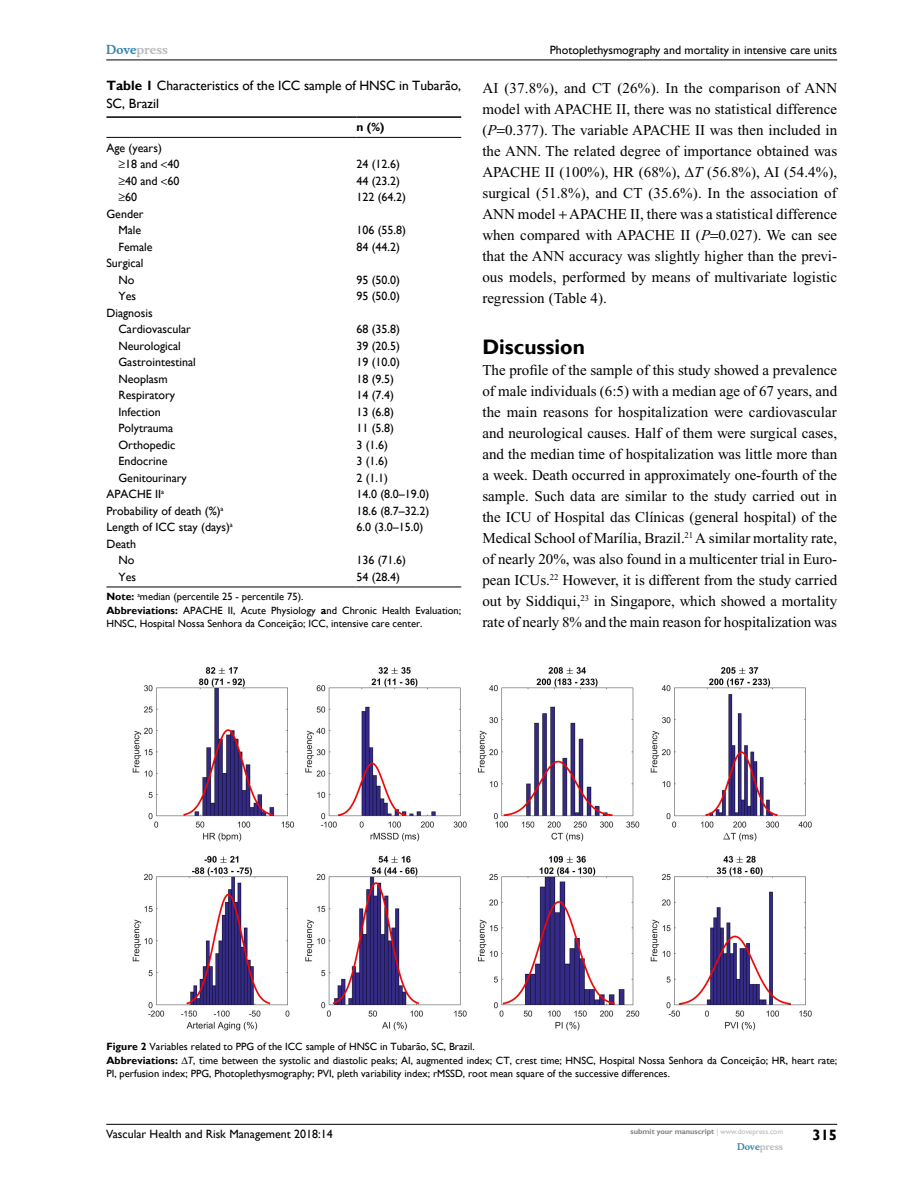
<style>
.page{position:relative;width:918px;height:1188px;background:#fff}
.page>*{position:absolute;margin:0;border:0;box-sizing:border-box;transform-origin:0 0}
.t1{font:700 21px "Gill Sans";color:#000}
.t2{font:15px/21px "Times New Roman";letter-spacing:-.005em;color:#000;text-align:justify}
.t3{font:700 15px "Gill Sans";color:#000}
.t4{font:13.5px/18px "Gill Sans";color:#000}
.t5{font:12px/16.5px "Gill Sans";color:#000}
.t6{font:700 12px "Musee";color:#b8babc}
.t7{font:700 12px "Gill Sans";color:#000}
.t8{font:10.5px/13.5px "Gill Sans";color:#000}
.t9{font:700 9px "Musee";color:#b8babc}
.t10{font:700 7.5px "Gill Sans";color:#808285}
.s1{color:#3785ad}
.s2{font-weight:700}
.s3{font-style:italic}
.s4{font-weight:400;color:#b8babc}
</style>
<div class="page">
<hr style="left:106px;top:1124px;width:731px;height:1px;background:#000">
<hr style="left:106px;top:60px;width:731px;height:1px;background:#000">
<hr style="left:106px;top:116px;width:250px;height:2px;background:#000">
<hr style="left:356px;top:116px;width:105px;height:2px;background:#000">
<hr style="left:106px;top:137px;width:250px;height:1px;background:#000">
<hr style="left:356px;top:137px;width:105px;height:1px;background:#000">
<hr style="left:106px;top:587px;width:250px;height:1px;background:#000">
<hr style="left:356px;top:587px;width:105px;height:1px;background:#000">
<img style="left:132px;top:667px;width:680px;height:364px">
<p class="t6" style="left:106px;top:43px;width:63px"><span class="s1">Dove</span>press</p>
<p class="t4" style="left:106px;top:77px;width:356px"><span class="s2">Table 1</span> Characteristics of the ICC sample of HNSC in Tubarão,<br>SC, Brazil</p>
<p class="t7" style="left:356px;top:120px;width:30px">n (%)</p>
<p class="t5" style="left:118px;top:140px;width:63px;text-indent:-12px">Age (years) ≥18 and 40 ≥40 and 60 ≥60</p>
<p class="t5" style="left:356px;top:156px;width:51px">24 (12.6)<br>44 (23.2)<br>122 (64.2)</p>
<p class="t5" style="left:118px;top:206px;width:36px;text-indent:-12px">Gender<br>Male<br>Female</p>
<p class="t5" style="left:106px;top:255px;width:39px;text-align:center">Surgical<br>No<br>Yes</p>
<p class="t5" style="left:118px;top:305px;width:79px;text-indent:-12px">Diagnosis<br>Cardiovascular<br>Neurological<br>Gastrointestinal<br>Neoplasm<br>Respiratory<br>Infection<br>Polytrauma<br>Orthopedic<br>Endocrine<br>Genitourinary</p>
<p class="t5" style="left:356px;top:222px;width:51px">106 (55.8)<br>84 (44.2)</p>
<p class="t5" style="left:356px;top:272px;width:45px">95 (50.0)<br>95 (50.0)</p>
<p class="t5" style="left:356px;top:321px;width:45px">68 (35.8)<br>39 (20.5)<br>19 (10.0)<br>18 (9.5)<br>14 (7.4)<br>13 (6.8)<br>11 (5.8)<br>3 (1.6)<br>3 (1.6)<br>2 (1.1)</p>
<p class="t5" style="left:106px;top:486px;width:59px">APACHE II<sup>a</sup></p>
<p class="t5" style="left:356px;top:486px;width:74px">14.0 (8.0–19.0)</p>
<p class="t5" style="left:106px;top:503px;width:119px">Probability of death (%)<sup>a</sup></p>
<p class="t5" style="left:356px;top:503px;width:74px">18.6 (8.7–32.2)</p>
<p class="t5" style="left:106px;top:519px;width:128px">Length of ICC stay (days)<sup>a</sup></p>
<p class="t5" style="left:356px;top:519px;width:68px">6.0 (3.0–15.0)</p>
<p class="t5" style="left:118px;top:536px;width:19px;text-indent:-12px">Death<br>No<br>Yes</p>
<p class="t5" style="left:356px;top:552px;width:51px">136 (71.6)<br>54 (28.4)</p>
<p class="t8" style="left:106px;top:590px;width:356px"><span class="s2">Note:</span> <sup>a</sup>median (percentile 25 - percentile 75).<br><span class="s2">Abbreviations:</span> APACHE II, Acute Physiology <span class="s2">a</span>nd Chronic Health Evaluation;<br>HNSC, Hospital Nossa Senhora da Conceição; ICC, intensive care center.</p>
<p class="t5" style="left:550px;top:42px;width:289px">Photoplethysmography and mortality in intensive care units</p>
<p class="t2" style="left:482px;top:77px;width:356px">AI (37.8%), and CT (26%). In the comparison of ANN model with APACHE II, there was no statistical difference (<span class="s3">P</span> 0.377). The variable APACHE II was then included in the ANN. The related degree of importance obtained was APACHE II (100%), HR (68%), ∆<span class="s3">T</span> (56.8%), AI (54.4%), surgical (51.8%), and CT (35.6%). In the association of ANN model APACHE II, there was a statistical difference when compared with APACHE II (<span class="s3">P</span> 0.027). We can see that the ANN accuracy was slightly higher than the previ&shy;ous models, performed by means of multivariate logistic regression (Table 4).</p>
<h1 class="t1" style="left:482px;top:334px;width:104px">Discussion</h1>
<p class="t2" style="left:482px;top:359px;width:356px">The profile of the sample of this study showed a prevalence of male individuals (6:5) with a median age of 67 years, and the main reasons for hospitalization were cardiovascular and neurological causes. Half of them were surgical cases, and the median time of hospitalization was little more than a week. Death occurred in approximately one-fourth of the sample. Such data are similar to the study carried out in the ICU of Hospital das Clínicas (general hospital) of the Medical School of Marília, Brazil.<sup>21</sup> A similar mortality rate, of nearly 20%, was also found in a multicenter trial in Euro&shy;pean ICUs.<sup>22</sup> However, it is different from the study carried out by Siddiqui,<sup>23</sup> in Singapore, which showed a mortality rate of nearly 8% and the main reason for hospitalization was</p>
<p class="t8" style="left:106px;top:1040px;width:732px"><span class="s2">Figure 2</span> Variables related to PPG of the ICC sample of HNSC in Tubarão, SC, Brazil.<br><span class="s2">Abbreviations:</span> ∆<span class="s3">T</span>, time between the systolic and diastolic peaks; AI, augmented index; CT, crest time; HNSC, Hospital Nossa Senhora da Conceição; HR, heart rate;<br>PI, perfusion index; PPG, Photoplethysmography; PVI, pleth variability index; rMSSD, root mean square of the successive differences.</p>
<p class="t5" style="left:106px;top:1126px;width:228px">Vascular Health and Risk Management 2018:14</p>
<p class="t10" style="left:631px;top:1127px;width:154px">submit your manuscript <span class="s4">| www.dovepress.com</span></p>
<p class="t9" style="left:737px;top:1141px;width:48px"><span class="s1">Dove</span>press</p>
<p class="t3" style="left:812px;top:1126px;width:26px">315</p>
</div>
